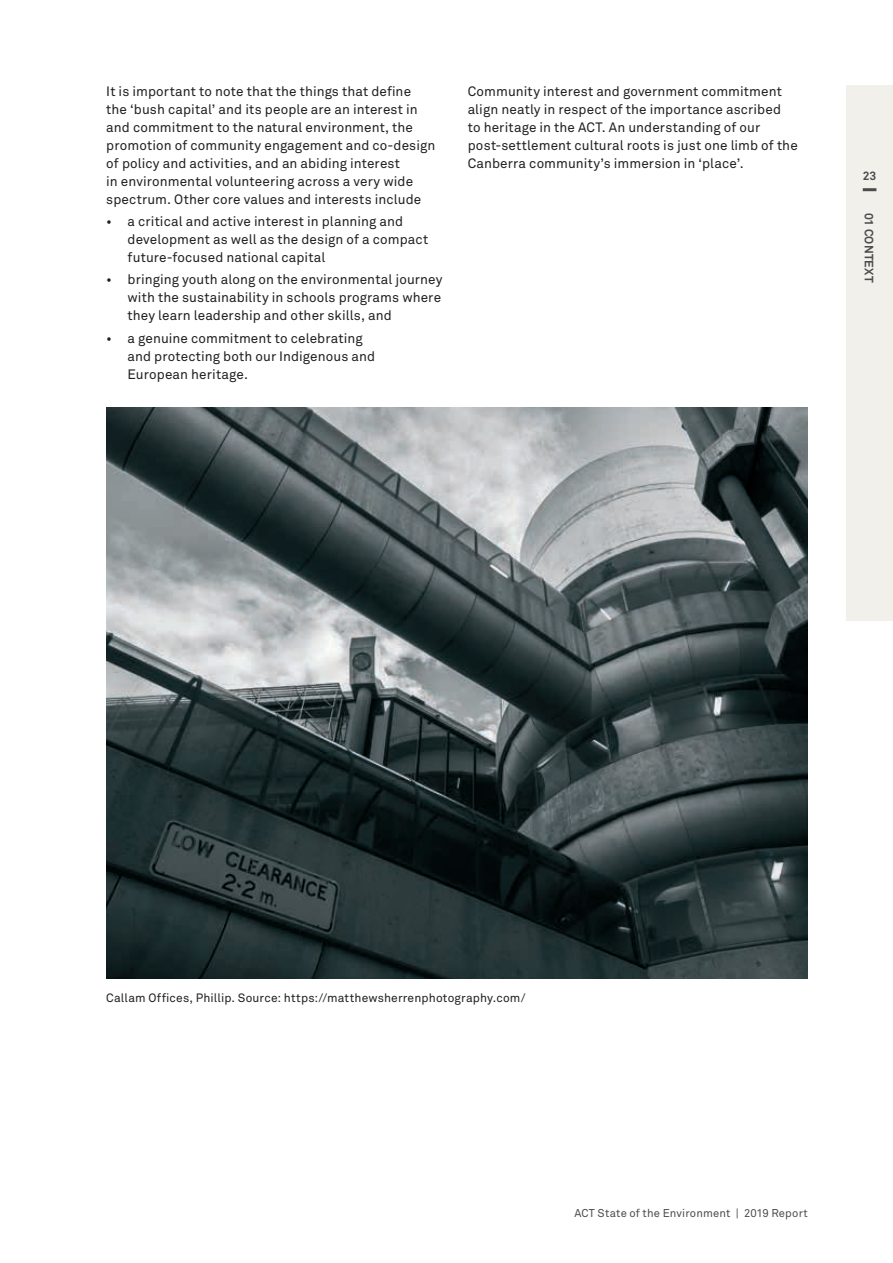
<style>
.page{position:relative;width:893px;height:1263px;background:#fff}
.page>*{position:absolute;margin:0;border:0;box-sizing:border-box;transform-origin:0 0}
.Text{font:13.5px/18px "Akkurat";letter-spacing:.01em;color:#231f20}
.Bullet_Point_1{font:13.5px/18px "Akkurat";letter-spacing:.01em;color:#231f20}
.t1{font:12px "Akkurat";letter-spacing:.015em;color:#231f20}
.t2{font:700 12px "Akkurat";letter-spacing:.015em;color:#4b4c4d}
.t3{font:11.25px "Akkurat";letter-spacing:.015em;color:#4b4c4d}
</style>
<div class="page">
<div style="left:846px;top:85px;width:47px;height:536px;background:#f1f0eb"></div>
<img style="left:106px;top:408px;width:702px;height:570px">
<svg style="left:863px;top:188px;width:13px;height:3px"></svg>
<p class="Text" style="left:106px;top:82px;width:331px">It is important to note that the things that define<br>the ‘bush capital’ and its people are an interest in and commitment to the natural environment, the promotion of community engagement and co-design of policy and activities, and an abiding interest<br>in environmental volunteering across a very wide spectrum. Other core values and interests include</p>
<p class="Bullet_Point_1" style="left:128px;top:212px;width:302px;text-indent:-21px">• a critical and active interest in planning and development as well as the design of a compact future-focused national capital</p>
<p class="Bullet_Point_1" style="left:128px;top:270px;width:316px;text-align:justify;text-indent:-21px">• bringing youth along on the environmental journey with the sustainability in schools programs where they learn leadership and other skills, and</p>
<p class="Bullet_Point_1" style="left:128px;top:329px;width:249px;text-indent:-21px">• a genuine commitment to celebrating and protecting both our Indigenous and<br>European heritage.</p>
<p class="Text" style="left:468px;top:82px;width:331px">Community interest and government commitment align neatly in respect of the importance ascribed<br>to heritage in the ACT. An understanding of our post-settlement cultural roots is just one limb of the Canberra community’s immersion in ‘place’.</p>
<p class="t2" style="left:863px;top:168px;width:15px">23</p>
<p class="t2" style="left:876px;top:213px;width:70px;rotate:90deg">01 Context</p>
<p class="t1" style="left:106px;top:990px;width:421px">Callam Offices, Phillip. Source: https://matthewsherrenphotography.com/</p>
<p class="t3" style="left:574px;top:1206px;width:235px">ACT State of the Environment | 2019 Report</p>
</div>
